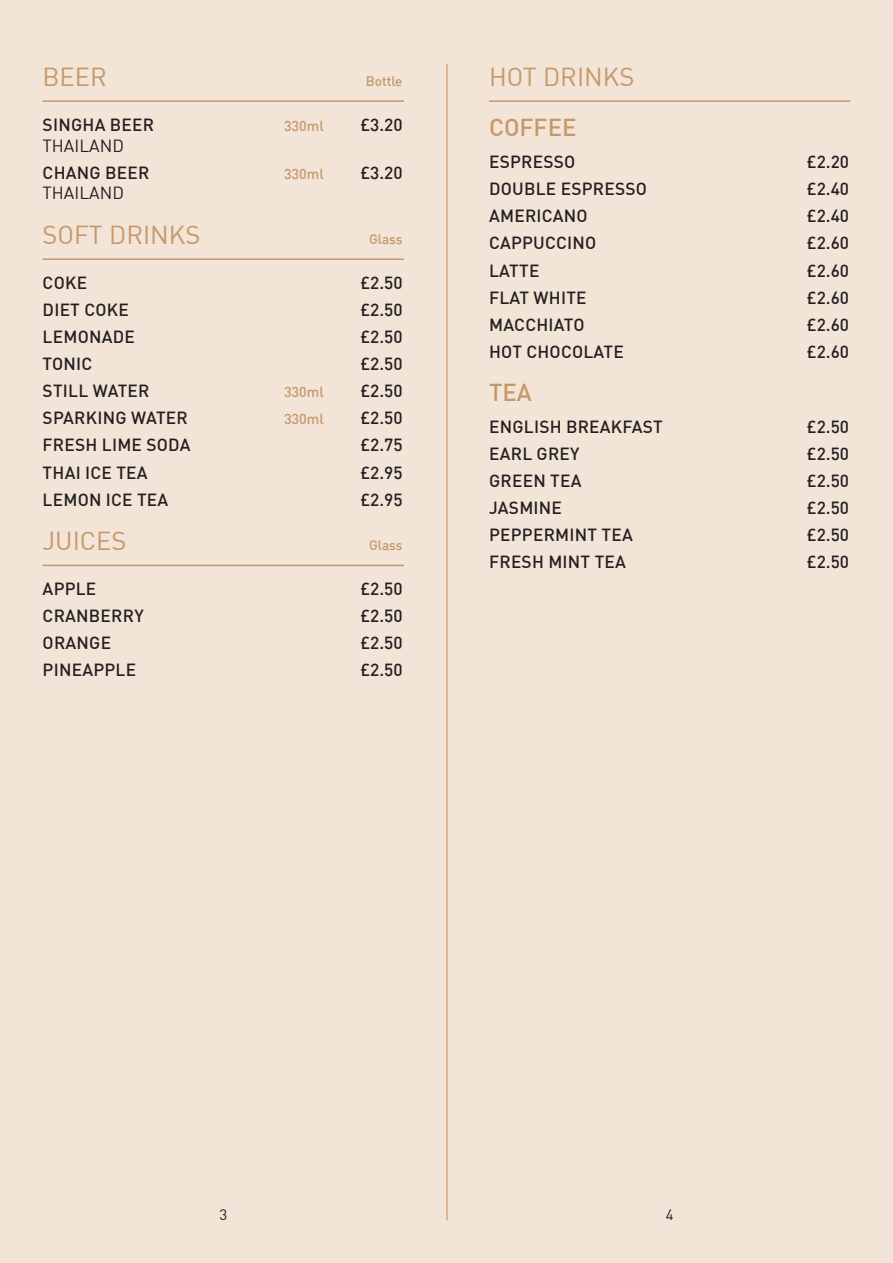
<style>
.page{position:relative;width:893px;height:1263px;background:#f2e4d7}
.page>*{position:absolute;margin:0;border:0;box-sizing:border-box;transform-origin:0 0}
.heading{font:25.5px "DIN";color:#c69869}
.Header-DRINKS{font:25.5px "DIN";color:#c69869}
.Drinks-subhead{font:500 24px "DIN";color:#c69869}
.Drinks-name{font:500 17.25px "DIN";letter-spacing:.015em;color:#231f20}
.Drinks-Last_Line{font:500 17.25px "DIN";letter-spacing:.015em;color:#231f20}
.Drinks-name-2{font:17.25px "DIN";color:#231f20}
.Drinks-Last_Line-2{font:17.25px "DIN";color:#231f20}
.wine_name{font:15px "DIN";color:#231f20}
.Drinks-name-3{font:500 14.25px "DIN";color:#c69869}
.Drinks-Last_Line-3{font:500 14.25px "DIN";color:#c69869}
.Header-DRINKS-2{font:500 13.5px "DIN";color:#c69869}
.heading-2{font:500 13.5px "DIN";color:#c69869}
</style>
<div class="page">
<hr style="left:43px;top:100px;width:361px;height:2px;background:#c69869">
<hr style="left:43px;top:258px;width:361px;height:2px;background:#c69869">
<hr style="left:43px;top:565px;width:361px;height:1px;background:#c69869">
<hr style="left:489px;top:100px;width:361px;height:2px;background:#c69869">
<hr style="left:446px;top:64px;width:2px;height:1156px;background:#c69869">
<p class="Header-DRINKS" style="left:43px;top:61px;width:66px">BEER</p>
<p class="Header-DRINKS-2" style="left:366px;top:72px;width:38px">Bottle</p>
<p class="Drinks-name" style="left:43px;top:114px;width:113px">SINGHA BEER</p>
<p class="Drinks-name-3" style="left:284px;top:117px;width:41px">330ml</p>
<p class="Drinks-name" style="left:360px;top:114px;width:44px">£3.20</p>
<p class="Drinks-name-2" style="left:43px;top:135px;width:83px">THAILAND</p>
<p class="Drinks-Last_Line" style="left:43px;top:161px;width:108px">CHANG BEER</p>
<p class="Drinks-Last_Line-3" style="left:284px;top:164px;width:41px">330ml</p>
<p class="Drinks-Last_Line" style="left:360px;top:161px;width:44px">£3.20</p>
<p class="Drinks-Last_Line-2" style="left:43px;top:182px;width:83px">THAILAND</p>
<p class="Header-DRINKS" style="left:43px;top:219px;width:159px">SOFT DRINKS</p>
<p class="Header-DRINKS-2" style="left:369px;top:230px;width:35px">Glass</p>
<p class="Drinks-name" style="left:43px;top:272px;width:46px">COKE</p>
<p class="Drinks-name" style="left:360px;top:272px;width:44px">£2.50</p>
<p class="Drinks-name" style="left:43px;top:299px;width:88px">DIET COKE</p>
<p class="Drinks-name" style="left:360px;top:299px;width:44px">£2.50</p>
<p class="Drinks-name" style="left:43px;top:326px;width:94px">LEMONADE</p>
<p class="Drinks-name" style="left:360px;top:326px;width:44px">£2.50</p>
<p class="Drinks-name" style="left:43px;top:353px;width:51px">TONIC</p>
<p class="Drinks-name" style="left:360px;top:353px;width:44px">£2.50</p>
<p class="Drinks-name" style="left:43px;top:380px;width:108px">STILL WATER</p>
<p class="Drinks-name-3" style="left:284px;top:383px;width:41px">330ml</p>
<p class="Drinks-name" style="left:360px;top:380px;width:44px">£2.50</p>
<p class="Drinks-name" style="left:43px;top:407px;width:147px">SPARKING WATER</p>
<p class="Drinks-name-3" style="left:284px;top:410px;width:41px">330ml</p>
<p class="Drinks-name" style="left:360px;top:407px;width:44px">£2.50</p>
<p class="Drinks-name" style="left:43px;top:434px;width:149px">FRESH LIME SODA</p>
<p class="Drinks-name" style="left:360px;top:434px;width:44px">£2.75</p>
<p class="Drinks-name" style="left:43px;top:461px;width:107px">THAI ICE TEA</p>
<p class="Drinks-name" style="left:360px;top:461px;width:44px">£2.95</p>
<p class="Drinks-Last_Line" style="left:43px;top:488px;width:127px">LEMON ICE TEA</p>
<p class="Drinks-Last_Line" style="left:360px;top:488px;width:44px">£2.95</p>
<p class="heading" style="left:43px;top:525px;width:85px">JUICES</p>
<p class="heading-2" style="left:369px;top:537px;width:35px">Glass</p>
<p class="Drinks-name" style="left:43px;top:578px;width:55px">APPLE</p>
<p class="Drinks-name" style="left:360px;top:578px;width:44px">£2.50</p>
<p class="Drinks-name" style="left:43px;top:605px;width:103px">CRANBERRY</p>
<p class="Drinks-name" style="left:360px;top:605px;width:44px">£2.50</p>
<p class="Drinks-name" style="left:43px;top:632px;width:70px">ORANGE</p>
<p class="Drinks-name" style="left:360px;top:632px;width:44px">£2.50</p>
<p class="Drinks-Last_Line" style="left:43px;top:659px;width:95px">PINEAPPLE</p>
<p class="Drinks-Last_Line" style="left:360px;top:659px;width:44px">£2.50</p>
<p class="heading" style="left:489px;top:61px;width:147px">HOT DRINKS</p>
<p class="Drinks-subhead" style="left:489px;top:112px;width:89px">COFFEE</p>
<p class="Drinks-name" style="left:489px;top:151px;width:88px">ESPRESSO</p>
<p class="Drinks-name" style="left:807px;top:151px;width:44px">£2.20</p>
<p class="Drinks-name" style="left:489px;top:178px;width:159px">DOUBLE ESPRESSO</p>
<p class="Drinks-name" style="left:807px;top:178px;width:44px">£2.40</p>
<p class="Drinks-name" style="left:489px;top:205px;width:100px">AMERICANO</p>
<p class="Drinks-name" style="left:807px;top:205px;width:44px">£2.40</p>
<p class="Drinks-name" style="left:489px;top:232px;width:109px">CAPPUCCINO</p>
<p class="Drinks-name" style="left:807px;top:232px;width:44px">£2.60</p>
<p class="Drinks-name" style="left:489px;top:259px;width:52px">LATTE</p>
<p class="Drinks-name" style="left:807px;top:259px;width:44px">£2.60</p>
<p class="Drinks-name" style="left:489px;top:286px;width:99px">FLAT WHITE</p>
<p class="Drinks-name" style="left:807px;top:286px;width:44px">£2.60</p>
<p class="Drinks-name" style="left:489px;top:313px;width:97px">MACCHIATO</p>
<p class="Drinks-name" style="left:807px;top:313px;width:44px">£2.60</p>
<p class="Drinks-Last_Line" style="left:489px;top:340px;width:136px">HOT CHOCOLATE</p>
<p class="Drinks-Last_Line" style="left:807px;top:340px;width:44px">£2.60</p>
<p class="Drinks-subhead" style="left:489px;top:377px;width:44px">TEA</p>
<p class="Drinks-name" style="left:489px;top:415px;width:175px">ENGLISH BREAKFAST</p>
<p class="Drinks-name" style="left:807px;top:415px;width:44px">£2.50</p>
<p class="Drinks-name" style="left:489px;top:443px;width:92px">EARL GREY</p>
<p class="Drinks-name" style="left:807px;top:443px;width:44px">£2.50</p>
<p class="Drinks-name" style="left:489px;top:470px;width:94px">GREEN TEA</p>
<p class="Drinks-name" style="left:807px;top:470px;width:44px">£2.50</p>
<p class="Drinks-name" style="left:489px;top:497px;width:74px">JASMINE</p>
<p class="Drinks-name" style="left:807px;top:497px;width:44px">£2.50</p>
<p class="Drinks-name" style="left:489px;top:524px;width:145px">PEPPERMINT TEA</p>
<p class="Drinks-name" style="left:807px;top:524px;width:44px">£2.50</p>
<p class="Drinks-name" style="left:489px;top:551px;width:138px">FRESH MINT TEA</p>
<p class="Drinks-name" style="left:807px;top:551px;width:44px">£2.50</p>
<p class="wine_name" style="left:219px;top:1205px;width:9px">3</p>
<p class="wine_name" style="left:666px;top:1205px;width:9px">4</p>
</div>
